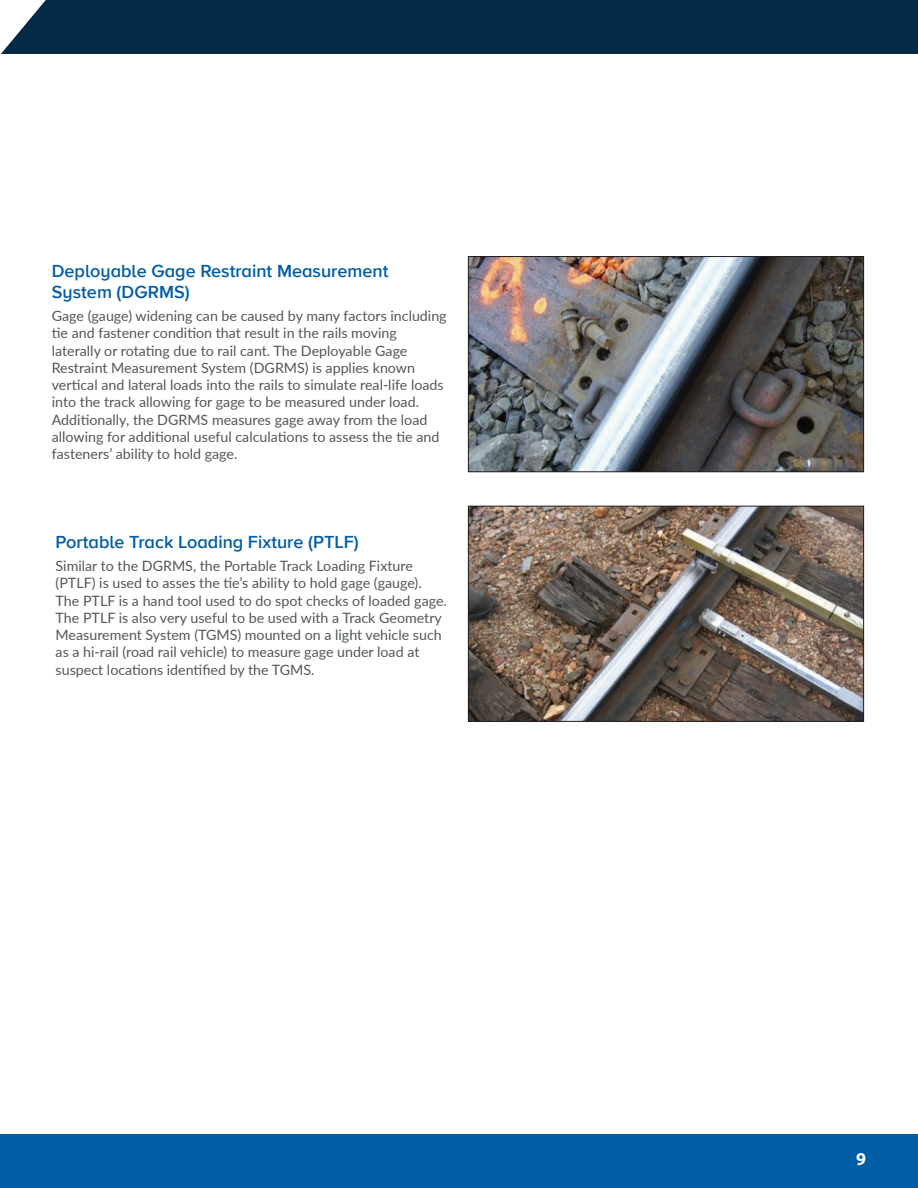
<style>
.page{position:relative;width:918px;height:1188px;background:#fff}
.page>*{position:absolute;margin:0;border:0;box-sizing:border-box;transform-origin:0 0}
.t1{font:600 18px/21px "Proxima Nova A";color:#015da5}
.t2{font:700 18px "Myriad Pro";color:#fff}
.t3{font:14.25px/17.2px "Lato";color:#535759}
</style>
<div class="page">
<div style="left:0;top:1134px;width:918px;height:54px;background:#015da5"></div>
<div style="left:1px;top:0;width:917px;height:54px;background:#042a47"></div>
<img style="left:470px;top:258px;width:392px;height:212px">
<div style="left:468px;top:256px;width:396px;height:216px;border:1px solid #231f20"></div>
<img style="left:470px;top:508px;width:392px;height:212px">
<div style="left:468px;top:506px;width:396px;height:216px;border:1px solid #231f20"></div>
<p class="t1" style="left:52px;top:260px;width:338px">Deployable Gage Restraint Measurement<br>System (DGRMS)</p>
<p class="t3" style="left:52px;top:307px;width:396px">Gage (gauge) widening can be caused by many factors including tie and fastener condition that result in the rails moving laterally or rotating due to rail cant. The Deployable Gage Restraint Measurement System (DGRMS) is applies known vertical and lateral loads into the rails to simulate real-life loads into the track allowing for gage to be measured under load.<br>Additionally, the DGRMS measures gage away from the load allowing for additional useful calculations to assess the tie and fasteners’ ability to hold gage.</p>
<p class="t1" style="left:56px;top:531px;width:305px">Portable Track Loading Fixture (PTLF)</p>
<p class="t3" style="left:56px;top:557px;width:393px">Similar to the DGRMS, the Portable Track Loading Fixture (PTLF) is used to asses the tie’s ability to hold gage (gauge).<br>The PTLF is a hand tool used to do spot checks of loaded gage.<br>The PTLF is also very useful to be used with a Track Geometry Measurement System (TGMS) mounted on a light vehicle such as a hi-rail (road rail vehicle) to measure gage under load at suspect locations identified by the TGMS.</p>
<p class="t2" style="left:856px;top:1147px;width:11px">9</p>
</div>
